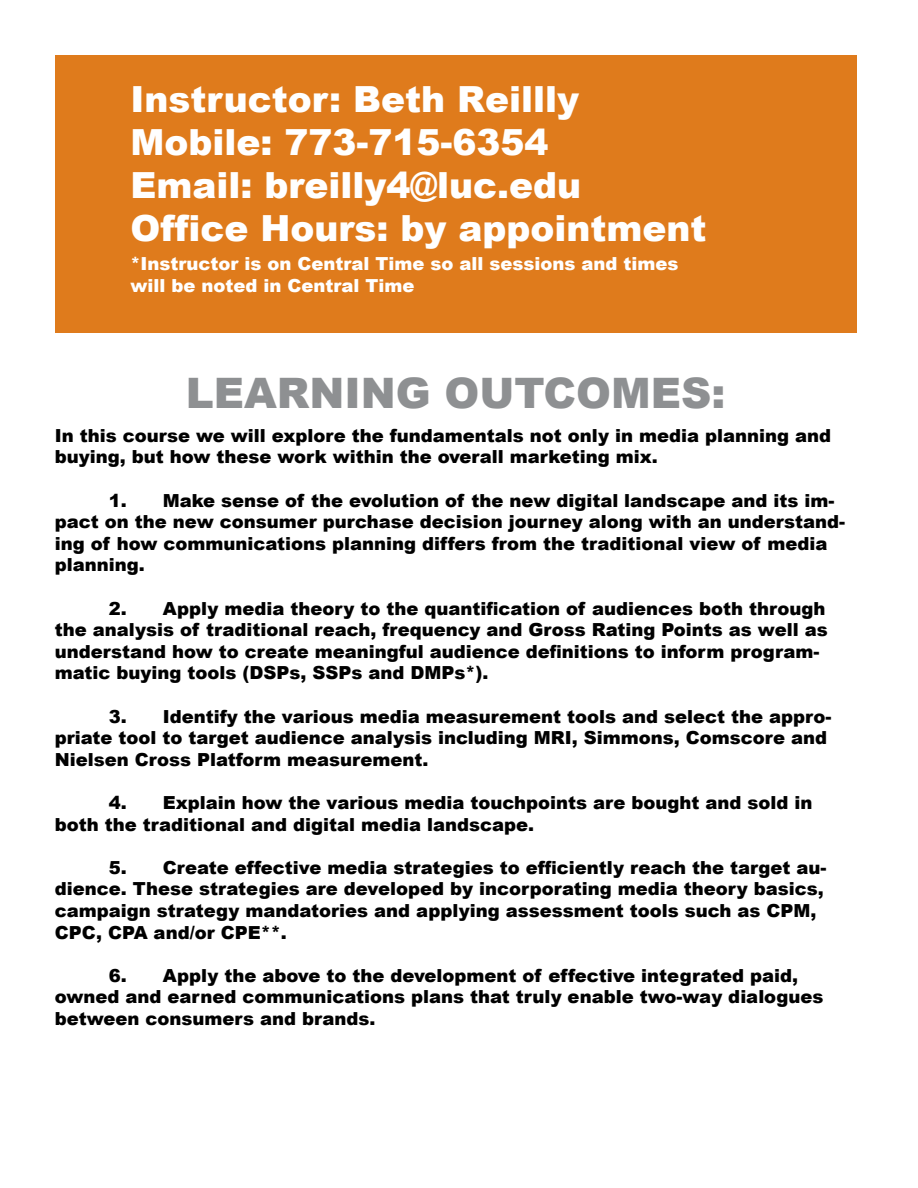
<style>
.page{position:relative;width:918px;height:1188px;background:#fff}
.page>*{position:absolute;margin:0;border:0;box-sizing:border-box;transform-origin:0 0}
.t1{font:900 42px "Arial";color:#8e9092}
.t2{font:900 36px/43.2px "Arial";color:#fff}
.t3{font:900 18px/21.6px "Arial";color:#000}
.t4{font:900 18px/21.6px "Arial";color:#fff}
</style>
<div class="page">
<div style="left:55px;top:55px;width:801px;height:278px;background:#df7b1c"></div>
<h2 class="t2" style="left:131px;top:76px;width:578px">Instructor: Beth Reillly<br>Mobile: 773-715-6354<br>Email: breilly4@luc.edu<br>Office Hours: by appointment</h2>
<p class="t4" style="left:131px;top:253px;width:549px">*Instructor is on Central Time so all sessions and times will be noted in Central Time</p>
<h1 class="t1" style="left:186px;top:363px;width:541px">LEARNING OUTCOMES:</h1>
<p class="t3" style="left:55px;top:424px;width:778px">In this course we will explore the fundamentals not only in media planning and buying, but how these work within the overall marketing mix.</p>
<p class="t3" style="left:55px;top:489px;width:792px;text-indent:54px">1. Make sense of the evolution of the new digital landscape and its im&shy;pact on the new consumer purchase decision journey along with an understand&shy;ing of how communications planning differs from the traditional view of media planning.</p>
<p class="t3" style="left:55px;top:597px;width:774px;text-indent:54px">2. Apply media theory to the quantification of audiences both through the analysis of traditional reach, frequency and Gross Rating Points as well as understand how to create meaningful audience definitions to inform program&shy;matic buying tools (DSPs, SSPs and DMPs*).</p>
<p class="t3" style="left:55px;top:705px;width:778px;text-indent:54px">3. Identify the various media measurement tools and select the appro&shy;priate tool to target audience analysis including MRI, Simmons, Comscore and<br>Nielsen Cross Platform measurement.</p>
<p class="t3" style="left:55px;top:791px;width:759px;text-indent:54px">4. Explain how the various media touchpoints are bought and sold in both the traditional and digital media landscape.</p>
<p class="t3" style="left:55px;top:856px;width:773px;text-indent:54px">5. Create effective media strategies to efficiently reach the target au&shy;dience. These strategies are developed by incorporating media theory basics, campaign strategy mandatories and applying assessment tools such as CPM, CPC, CPA and/or CPE**.</p>
<p class="t3" style="left:55px;top:964px;width:770px;text-indent:54px">6. Apply the above to the development of effective integrated paid, owned and earned communications plans that truly enable two-way dialogues between consumers and brands.</p>
</div>
